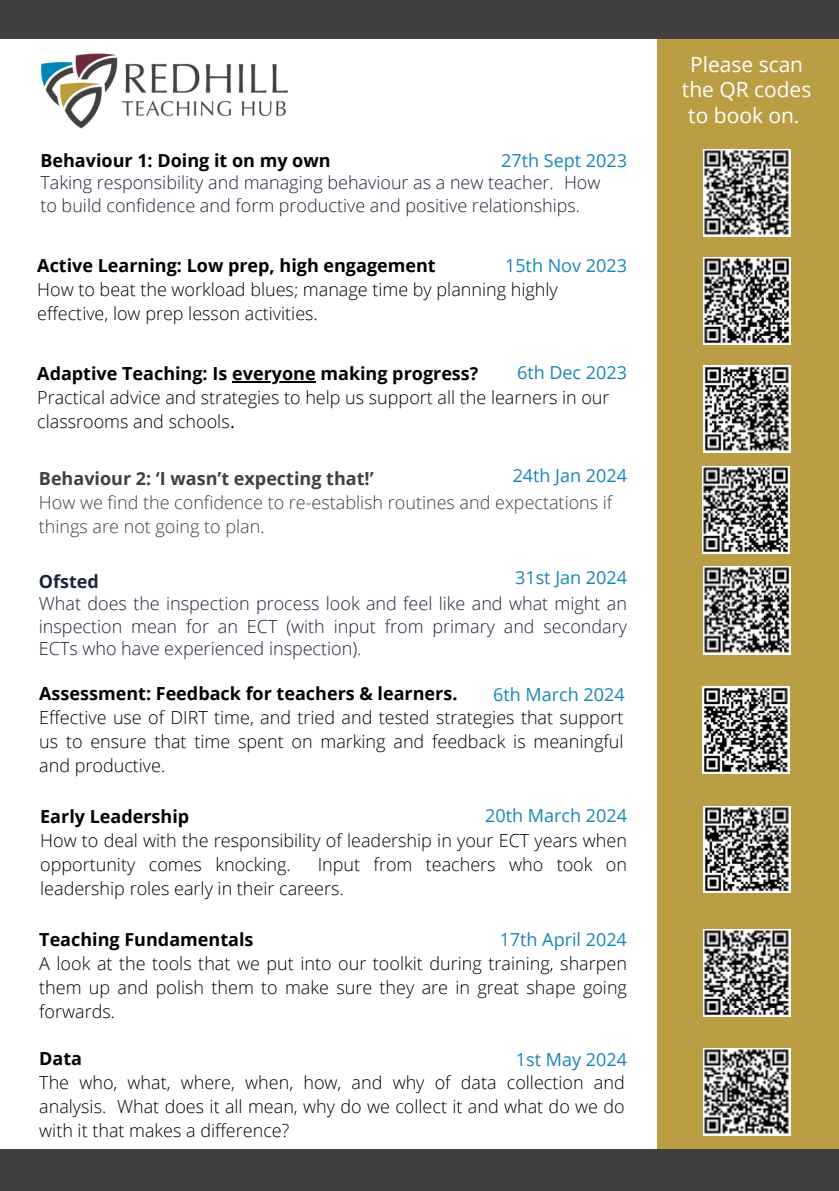
<style>
.page{position:relative;width:839px;height:1191px;background:#fff}
.page>*{position:absolute;margin:0;border:0;box-sizing:border-box;transform-origin:0 0}
.t1{font:21px/25.6px "Open Sans";color:#fff;text-align:center}
.t2{font:300 18px/24px "Open Sans";color:#000}
.t3{font:300 18px/22.4px "Open Sans";color:#1b253c}
.t4{font:700 18px "Open Sans";color:#000}
.t5{font:18px "Open Sans";color:#1786b6}
.t6{font:300 18px/24px "Open Sans";color:#413f3f}
.t7{font:700 18px "Open Sans";color:#413f3f}
.t8{font:700 18px "Open Sans";color:#1b253c}
.s1{font-weight:400}
</style>
<div class="page">
<div style="left:657px;top:14px;width:181px;height:1156px;background:#bb9d44"></div>
<div style="left:0;top:0;width:838px;height:39px;background:#413f3f"></div>
<div style="left:0;top:1150px;width:838px;height:40px;background:#413f3f"></div>
<img style="left:703px;top:150px;width:87px;height:87px">
<img style="left:703px;top:257px;width:87px;height:87px">
<img style="left:703px;top:366px;width:87px;height:87px">
<img style="left:702px;top:466px;width:87px;height:87px">
<img style="left:703px;top:566px;width:87px;height:89px">
<img style="left:702px;top:686px;width:87px;height:87px">
<img style="left:703px;top:807px;width:87px;height:85px">
<img style="left:703px;top:930px;width:87px;height:87px">
<img style="left:703px;top:1049px;width:87px;height:87px">
<img style="left:40px;top:53px;width:248px;height:76px">
<hr style="left:232px;top:381px;width:84px;height:2px;background:#000">
<p class="t5" style="left:501px;top:147px;width:127px">27th Sept 2023</p>
<p class="t4" style="left:40px;top:148px;width:292px">Behaviour 1: Doing it on my own</p>
<p class="t3" style="left:40px;top:171px;width:561px">Taking responsibility and managing behaviour as a new teacher. How to build confidence and form productive and positive relationships.</p>
<p class="t4" style="left:37px;top:253px;width:400px">Active Learning: Low prep, high engagement</p>
<p class="t5" style="left:505px;top:253px;width:123px">15th Nov 2023</p>
<p class="t2" style="left:37px;top:277px;width:522px">How to beat the workload blues; manage time by planning highly effective, low prep lesson activities.</p>
<p class="t5" style="left:517px;top:359px;width:111px">6th Dec 2023</p>
<p class="t4" style="left:37px;top:360px;width:442px">Adaptive Teaching: Is everyone making progress?</p>
<p class="t2" style="left:37px;top:385px;width:573px">Practical advice and strategies to help us support all the learners in our classrooms and schools<span class="s1">.</span></p>
<p class="t5" style="left:512px;top:463px;width:116px">24th Jan 2024</p>
<p class="t7" style="left:39px;top:466px;width:336px">Behaviour 2: ‘I wasn’t expecting that!’</p>
<p class="t6" style="left:39px;top:490px;width:575px">How we find the confidence to re-establish routines and expectations if things are not going to plan.</p>
<p class="t5" style="left:515px;top:564px;width:113px">31st Jan 2024</p>
<p class="t8" style="left:39px;top:569px;width:62px">Ofsted</p>
<p class="t3" style="left:39px;top:592px;width:589px;text-align:justify">What does the inspection process look and feel like and what might an inspection mean for an ECT (with input from primary and secondary ECTs who have experienced inspection).</p>
<p class="t4" style="left:39px;top:681px;width:420px">Assessment: Feedback for teachers &amp; learners.</p>
<p class="t2" style="left:39px;top:705px;width:585px;text-align:justify">Effective use of DIRT time, and tried and tested strategies that support us to ensure that time spent on marking and feedback is meaningful and productive.</p>
<p class="t5" style="left:493px;top:681px;width:133px">6th March 2024</p>
<p class="t5" style="left:485px;top:803px;width:143px">20th March 2024</p>
<p class="t4" style="left:40px;top:804px;width:150px">Early Leadership</p>
<p class="t2" style="left:40px;top:828px;width:588px">How to deal with the responsibility of leadership in your ECT years when opportunity comes knocking.</p>
<p class="t2" style="left:40px;top:852px;width:588px;text-indent:277px">Input from teachers who took on leadership roles early in their careers.</p>
<p class="t5" style="left:499px;top:927px;width:129px">17th April 2024</p>
<p class="t4" style="left:39px;top:927px;width:216px">Teaching Fundamentals</p>
<p class="t2" style="left:39px;top:951px;width:589px;text-align:justify">A look at the tools that we put into our toolkit during training, sharpen them up and polish them to make sure they are in great shape going forwards.</p>
<p class="t4" style="left:39px;top:1045px;width:44px">Data</p>
<p class="t2" style="left:39px;top:1070px;width:587px;text-align:justify">The who, what, where, when, how, and why of data collection and analysis. What does it all mean, why do we collect it and what do we do with it that makes a difference?</p>
<p class="t5" style="left:516px;top:1047px;width:112px">1st May 2024</p>
<p class="t1" style="left:682px;top:51px;width:131px">Please scan the QR codes to book on.</p>
</div>
